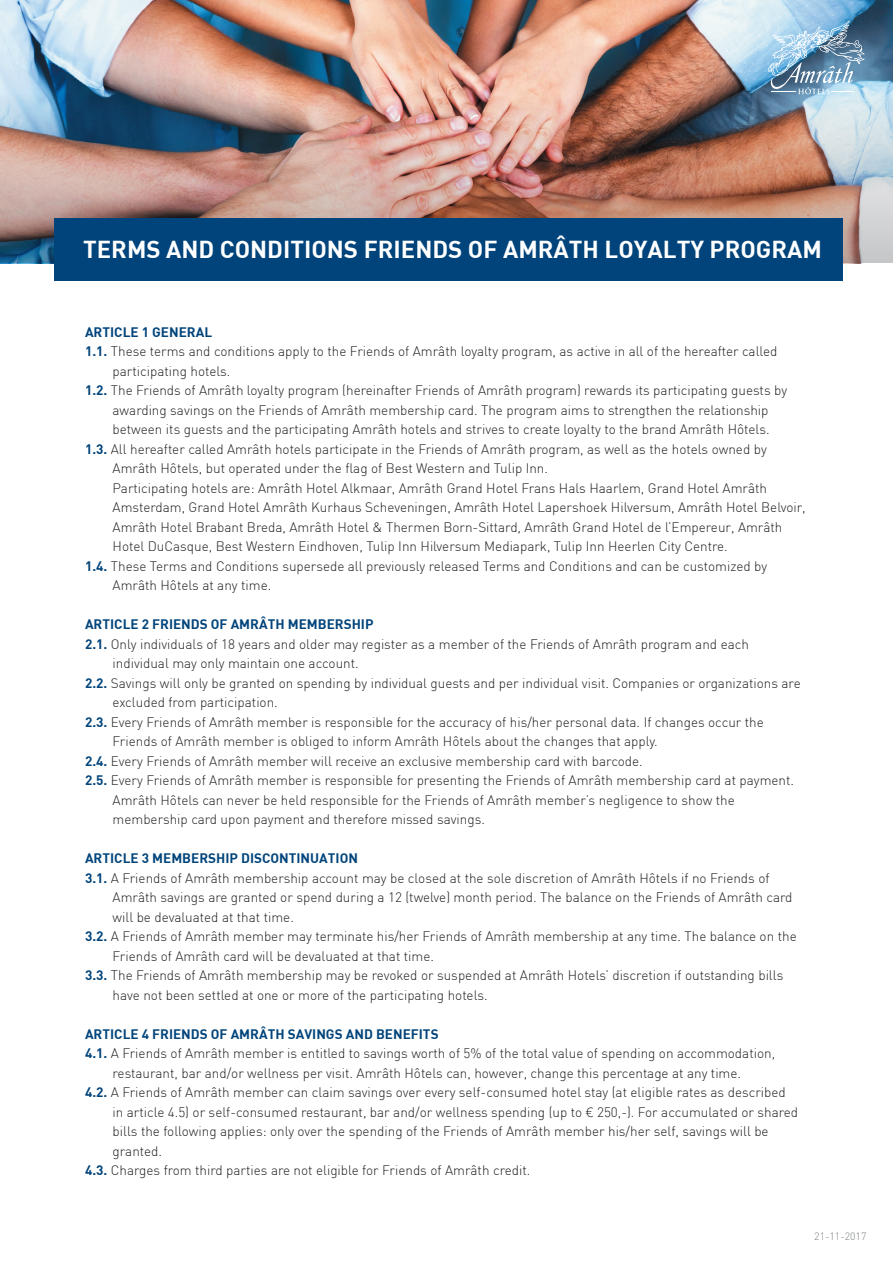
<style>
.page{position:relative;width:893px;height:1263px;background:#fff}
.page>*{position:absolute;margin:0;border:0;box-sizing:border-box;transform-origin:0 0}
.t1{font:24px "DIN Bold";color:#fff}
.t2{font:300 13.5px "DIN";color:#231f20}
.t3{font:13.5px "DIN Bold";color:#00447b}
.t4{font:300 10.5px "DIN";color:#7e8083}
.s1{font-family:"DIN Bold";font-weight:400;color:#00447b}
.s2{font-family:"Akkurat"}
</style>
<div class="page">
<img style="left:0;top:0;width:893px;height:94px">
<img style="left:0;top:94px;width:893px;height:169px">
<div style="left:54px;top:219px;width:788px;height:62px;background:#00447b"></div>
<svg style="left:768px;top:21px;width:97px;height:73px;background:#86aac4"></svg>
<h1 class="t1" style="left:83px;top:234px;width:740px">TERMS AND CONDITIONS FRIENDS OF AMRÂTH LOYALTY PROGRAM</h1>
<p class="t3" style="left:85px;top:323px;width:129px">ARTICLE 1 GENERAL</p>
<p class="t2" style="left:85px;top:343px;width:694px"><span class="s1">1.1.</span> These terms and conditions apply to the Friends of Amrâth loyalty program, as active in all of the hereafter called</p>
<p class="t2" style="left:113px;top:363px;width:119px">participating hotels.</p>
<p class="t2" style="left:85px;top:382px;width:704px"><span class="s1">1.2.</span> The Friends of Amrâth loyalty program (hereinafter Friends of Amrâth program) rewards its participating guests by</p>
<p class="t2" style="left:113px;top:402px;width:657px">awarding savings on the Friends of Amrâth membership card. The program aims to strengthen the relationship</p>
<p class="t2" style="left:113px;top:421px;width:659px">between its guests and the participating Amrâth hotels and strives to create loyalty to the brand Amrâth Hôtels.</p>
<p class="t2" style="left:85px;top:441px;width:683px"><span class="s1">1.3.</span> All hereafter called Amrâth hotels participate in the Friends of Amrâth program, as well as the hotels owned by</p>
<p class="t2" style="left:113px;top:460px;width:437px">Amrâth Hôtels, but operated under the flag of Best Western and Tulip Inn.</p>
<p class="t2" style="left:113px;top:480px;width:656px">Participating hotels are: Amrâth Hotel Alkmaar, Amrâth Grand Hotel Frans Hals Haarlem, Grand Hotel Amrâth</p>
<p class="t2" style="left:113px;top:499px;width:695px">Amsterdam, Grand Hotel Amrâth Kurhaus Scheveningen, Amrâth Hotel Lapershoek Hilversum, Amrâth Hotel Belvoir,</p>
<p class="t2" style="left:113px;top:519px;width:671px">Amrâth Hotel Brabant Breda, Amrâth Hotel &amp; Thermen Born-Sittard, Amrâth Grand Hotel de l’Empereur, Amrâth</p>
<p class="t2" style="left:113px;top:538px;width:617px">Hotel DuCasque, Best Western Eindhoven, Tulip Inn Hilversum Mediapark, Tulip Inn Heerlen City Centre.</p>
<p class="t2" style="left:85px;top:558px;width:684px"><span class="s1">1.4.</span> These Terms and Conditions supersede all previously released Terms and Conditions and can be customized by</p>
<p class="t2" style="left:113px;top:577px;width:160px">Amrâth Hôtels at any time.</p>
<p class="t3" style="left:85px;top:616px;width:290px">ARTICLE 2 FRIENDS OF AMRÂTH MEMBERSHIP</p>
<p class="t2" style="left:85px;top:636px;width:665px"><span class="s1">2.1.</span> Only individuals of 18 years and older may register as a member of the Friends of Amrâth program and each</p>
<p class="t2" style="left:113px;top:655px;width:248px">individual may only maintain one account.</p>
<p class="t2" style="left:85px;top:675px;width:717px"><span class="s1">2.2.</span> Savings will only be granted on spending by individual guests and per individual visit. Companies or organizations are</p>
<p class="t2" style="left:113px;top:694px;width:167px">excluded from participation.</p>
<p class="t2" style="left:85px;top:714px;width:680px"><span class="s1">2.3.</span> Every Friends of Amrâth member is responsible for the accuracy of his/her personal data. If changes occur the</p>
<p class="t2" style="left:113px;top:733px;width:547px">Friends of Amrâth member is obliged to inform Amrâth Hôtels about the changes that apply.</p>
<p class="t2" style="left:85px;top:753px;width:559px"><span class="s1">2.4.</span> Every Friends of Amrâth member will receive an exclusive membership card with barcode.</p>
<p class="t2" style="left:85px;top:772px;width:711px"><span class="s1">2.5.</span> Every Friends of Amrâth member is responsible for presenting the Friends of Amrâth membership card at payment.</p>
<p class="t2" style="left:113px;top:792px;width:624px">Amrâth Hôtels can never be held responsible for the Friends of Amrâth member’s negligence to show the</p>
<p class="t2" style="left:113px;top:811px;width:374px">membership card upon payment and therefore missed savings.</p>
<p class="t3" style="left:85px;top:850px;width:274px">ARTICLE 3 MEMBERSHIP DISCONTINUATION</p>
<p class="t2" style="left:85px;top:870px;width:686px"><span class="s1">3.1.</span> A Friends of Amrâth membership account may be closed at the sole discretion of Amrâth Hôtels if no Friends of</p>
<p class="t2" style="left:113px;top:889px;width:681px">Amrâth savings are granted or spend during a 12 (twelve) month period. The balance on the Friends of Amrâth card</p>
<p class="t2" style="left:113px;top:909px;width:183px">will be devaluated at that time.</p>
<p class="t2" style="left:85px;top:928px;width:713px"><span class="s1">3.2.</span> A Friends of Amrâth member may terminate his/her Friends of Amrâth membership at any time. The balance on the</p>
<p class="t2" style="left:113px;top:948px;width:323px">Friends of Amrâth card will be devaluated at that time.</p>
<p class="t2" style="left:85px;top:967px;width:700px"><span class="s1">3.3.</span> The Friends of Amrâth membership may be revoked or suspended at Amrâth Hotels’ discretion if outstanding bills</p>
<p class="t2" style="left:113px;top:987px;width:377px">have not been settled at one or more of the participating hotels.</p>
<p class="t3" style="left:85px;top:1025px;width:355px">ARTICLE 4 FRIENDS OF AMRÂTH SAVINGS AND BENEFITS</p>
<p class="t2" style="left:85px;top:1045px;width:692px"><span class="s1">4.1.</span> A Friends of Amrâth member is entitled to savings worth of 5% of the total value of spending on accommodation,</p>
<p class="t2" style="left:113px;top:1064px;width:630px">restaurant, bar and/or wellness per visit. Amrâth Hôtels can, however, change this percentage at any time.</p>
<p class="t2" style="left:85px;top:1084px;width:702px"><span class="s1">4.2.</span> A Friends of Amrâth member can claim savings over every self-consumed hotel stay (at eligible rates as described</p>
<p class="t2" style="left:113px;top:1103px;width:687px">in article 4.5) or self-consumed restaurant, bar and/or wellness spending (up to <span class="s2">€</span> 250,-). For accumulated or shared</p>
<p class="t2" style="left:113px;top:1123px;width:658px">bills the following applies: only over the spending of the Friends of Amrâth member his/her self, savings will be</p>
<p class="t2" style="left:113px;top:1142px;width:51px">granted.</p>
<p class="t2" style="left:85px;top:1162px;width:447px"><span class="s1">4.3.</span> Charges from third parties are not eligible for Friends of Amrâth credit.</p>
<p class="t4" style="left:814px;top:1229px;width:54px">21-11-2017</p>
</div>
